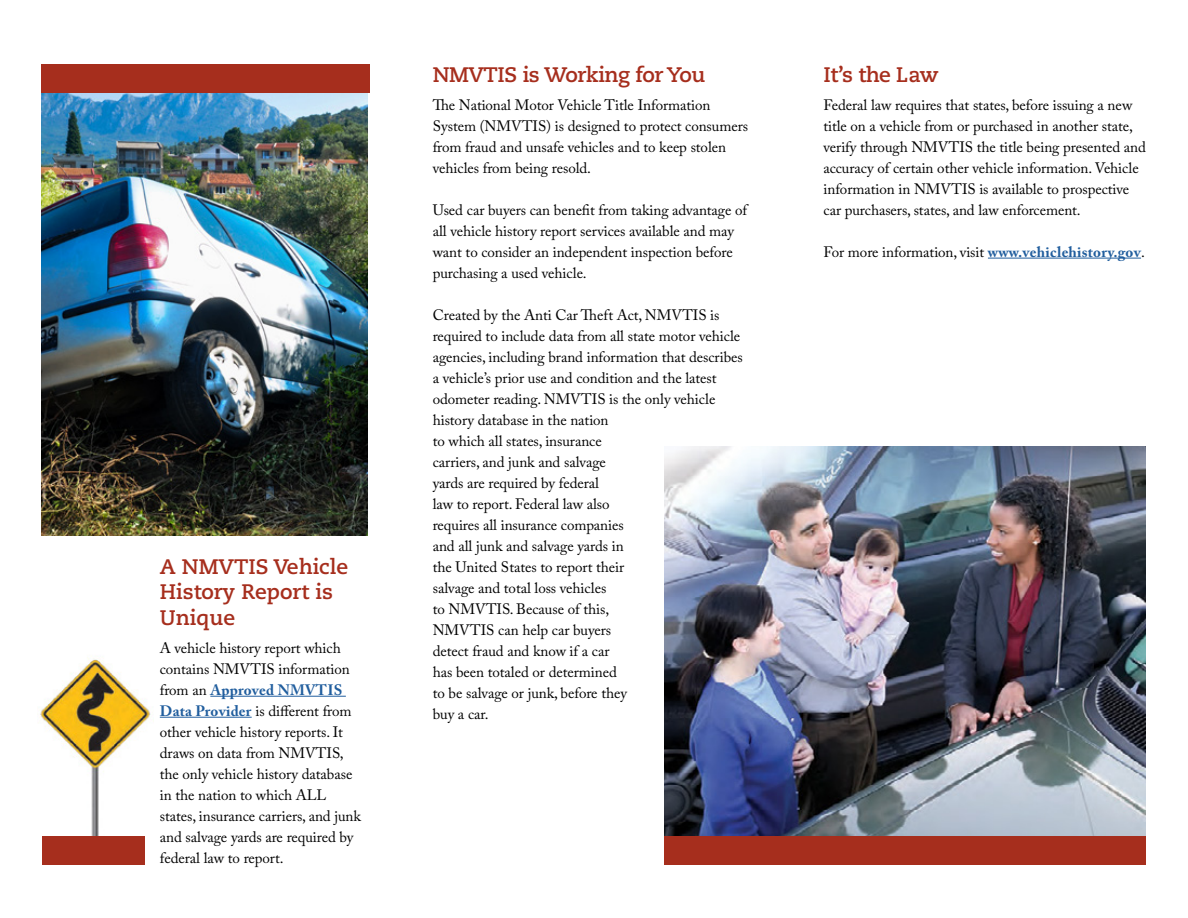
<style>
.page{position:relative;width:1188px;height:918px;background:#fff}
.page>*{position:absolute;margin:0;border:0;box-sizing:border-box;transform-origin:0 0}
.SUBHEAD_RED{font:700 21px/25.5px "Caecilia LT Std";color:#a62e1d}
.SUBHEAD_RED-2{font:700 21px "Caecilia LT Std";letter-spacing:-.02em;color:#a62e1d}
.Body_copy_no_indent{font:15px/21px "Adobe Caslon Pro";letter-spacing:-.005em;color:#000}
.s1{font-weight:700;color:#215e9e}
</style>
<div class="page">
<hr style="left:988px;top:258px;width:153px;height:1px;background:#215e9e">
<hr style="left:210px;top:696px;width:136px;height:1px;background:#215e9e">
<hr style="left:160px;top:717px;width:92px;height:1px;background:#215e9e">
<img style="left:664px;top:446px;width:482px;height:391px">
<img style="left:41px;top:93px;width:326px;height:443px">
<div style="left:41px;top:65px;width:328px;height:28px;background:#a62e1d"></div>
<div style="left:664px;top:837px;width:482px;height:28px;background:#a62e1d"></div>
<img style="left:40px;top:657px;width:111px;height:196px">
<div style="left:43px;top:837px;width:102px;height:28px;background:#a62e1d"></div>
<p class="SUBHEAD_RED" style="left:160px;top:554px;width:190px">A NMVTIS Vehicle<br>History Report is<br>Unique</p>
<p class="Body_copy_no_indent" style="left:160px;top:637px;width:203px">A vehicle history report which contains NMVTIS information from an <span class="s1">Approved NMVTIS<br>Data Provider</span> is different from other vehicle history reports. It draws on data from NMVTIS, the only vehicle history database in the nation to which ALL states, insurance carriers, and junk and salvage yards are required by federal law to report.</p>
<p class="SUBHEAD_RED-2" style="left:433px;top:62px;width:274px">NMVTIS is Working for You</p>
<p class="Body_copy_no_indent" style="left:433px;top:94px;width:317px">The National Motor Vehicle Title Information System (NMVTIS) is designed to protect consumers from fraud and unsafe vehicles and to keep stolen vehicles from being resold.</p>
<p class="Body_copy_no_indent" style="left:433px;top:199px;width:316px">Used car buyers can benefit from taking advantage of all vehicle history report services available and may want to consider an independent inspection before purchasing a used vehicle.</p>
<p class="Body_copy_no_indent" style="left:433px;top:304px;width:312px">Created by the Anti Car Theft Act, NMVTIS is required to include data from all state motor vehicle agencies, including brand information that describes a vehicle’s prior use and condition and the latest odometer reading. NMVTIS is the only vehicle history database in the nation<br>to which all states, insurance<br>carriers, and junk and salvage<br>yards are required by federal<br>law to report. Federal law also<br>requires all insurance companies<br>and all junk and salvage yards in<br>the United States to report their<br>salvage and total loss vehicles<br>to NMVTIS. Because of this,<br>NMVTIS can help car buyers<br>detect fraud and know if a car<br>has been totaled or determined<br>to be salvage or junk, before they<br>buy a car.</p>
<p class="SUBHEAD_RED" style="left:824px;top:62px;width:116px">It’s the Law</p>
<p class="Body_copy_no_indent" style="left:824px;top:94px;width:324px">Federal law requires that states, before issuing a new title on a vehicle from or purchased in another state, verify through NMVTIS the title being presented and accuracy of certain other vehicle information. Vehicle information in NMVTIS is available to prospective car purchasers, states, and law enforcement.</p>
<p class="Body_copy_no_indent" style="left:824px;top:241px;width:323px">For more information, visit <span class="s1">www.vehiclehistory.gov</span>.</p>
</div>
